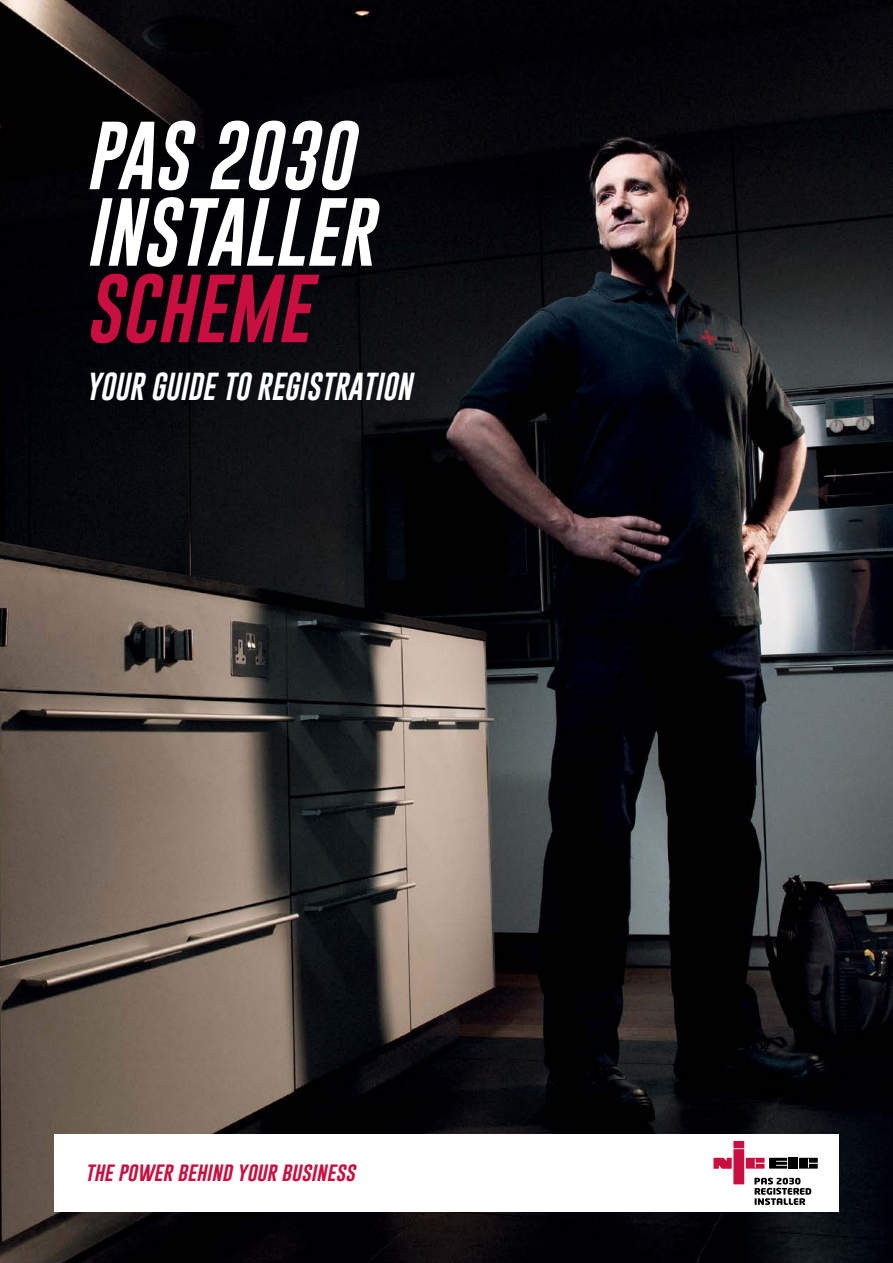
<style>
.page{position:relative;width:893px;height:1263px;background:#fff}
.page>*{position:absolute;margin:0;border:0;box-sizing:border-box;transform-origin:0 0}
.t1{font:italic 70.5px/76.5px "Gobold";color:#fff}
.t2{font:italic 70.5px "Gobold";color:#c80f3f}
.t3{font:italic 28.5px "Gobold";color:#fff}
.t4{font:italic 19.5px "Gobold";color:#c80f3f}
</style>
<div class="page">
<img style="left:0;top:0;width:893px;height:1263px">
<div style="left:54px;top:1134px;width:785px;height:78px;background:#fff"></div>
<svg style="left:713px;top:1141px;width:105px;height:64px"></svg>
<h1 class="t1" style="left:85px;top:118px;width:289px">PAS 2030<br>INSTALLER</h1>
<h1 class="t2" style="left:85px;top:263px;width:225px">SCHEME</h1>
<h2 class="t3" style="left:85px;top:368px;width:328px">YOUR GUIDE TO REGISTRATION</h2>
<p class="t4" style="left:85px;top:1159px;width:271px">the power behind your business</p>
</div>
